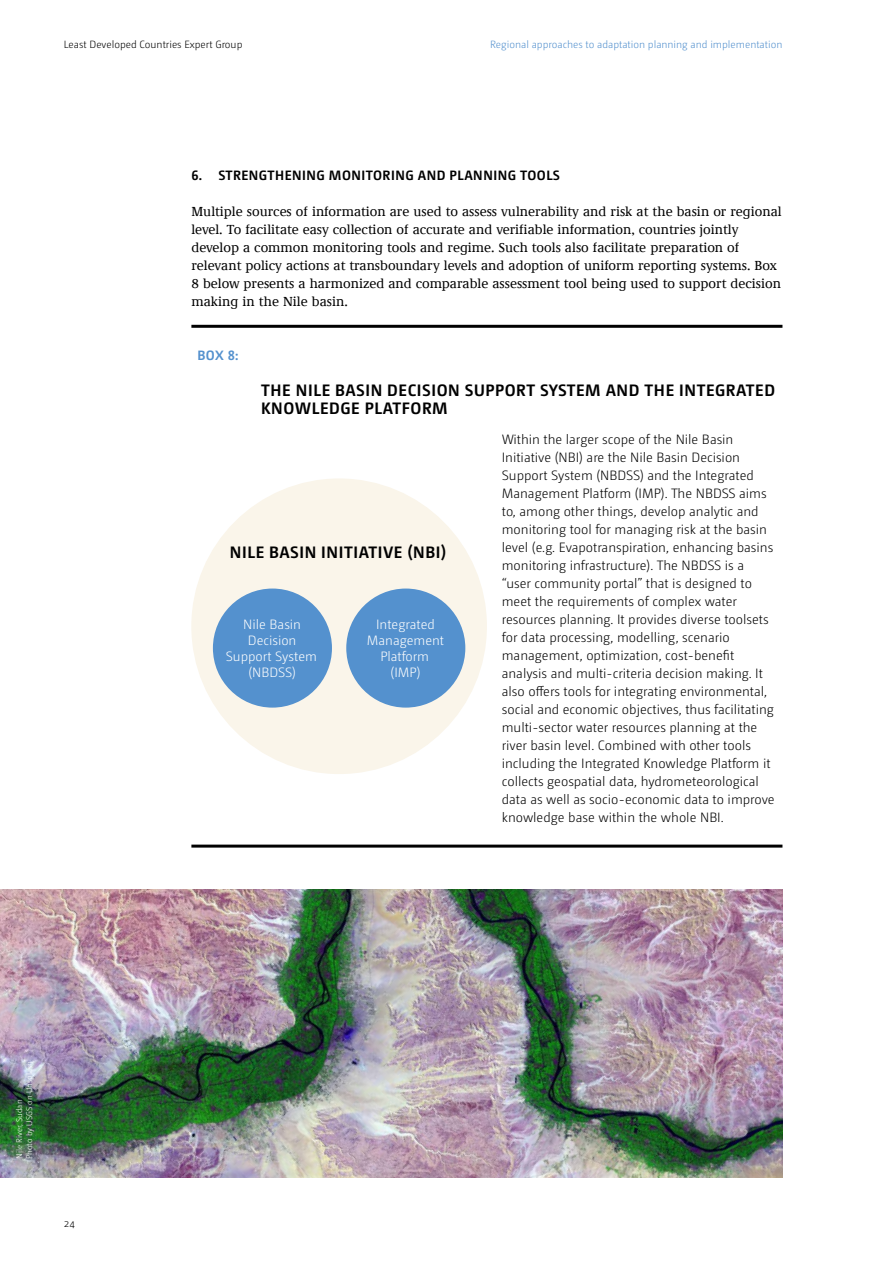
<style>
.page{position:relative;width:893px;height:1263px;background:#fff}
.page>*{position:absolute;margin:0;border:0;box-sizing:border-box;transform-origin:0 0}
.t1{font:700 16.5px/18px "Camingo Dos Pro";letter-spacing:.035em;color:#000}
.t2{font:300 13.5px/18px "Camingo Dos Pro";color:#000}
.t3{font:500 13.5px/18px "Demos LT";color:#000}
.t4{font:300 13.5px/16.2px "Camingo Dos Pro";color:#fff;text-align:center}
.t5{font:700 13.5px "Camingo Dos Pro";letter-spacing:.035em;color:#000}
.t6{font:700 13.5px "Camingo Dos Pro";color:#5491ce}
.t7{font:300 10.5px "Camingo Dos Pro";color:#5491ce}
.t8{font:300 10.5px "Camingo Dos Pro";color:#000}
.t9{font:300 8.25px/9.9px "Camingo Dos Pro";color:#fff}
</style>
<div class="page">
<hr style="left:191px;top:325px;width:591px;height:3px;background:#000">
<hr style="left:191px;top:845px;width:591px;height:3px;background:#000">
<div style="left:191px;top:478px;width:296px;height:296px;background:#faf5ea;border-radius:50%"></div>
<div style="left:213px;top:588px;width:119px;height:120px;background:#5491ce;border-radius:50%"></div>
<div style="left:346px;top:588px;width:119px;height:120px;background:#5491ce;border-radius:50%"></div>
<img style="left:0;top:890px;width:782px;height:288px">
<p class="t8" style="left:64px;top:39px;width:180px">Least Developed Countries Expert Group</p>
<p class="t7" style="left:490px;top:39px;width:294px">Regional approaches to adaptation planning and implementation</p>
<p class="t5" style="left:191px;top:167px;width:370px">6. STRENGTHENING MONITORING AND PLANNING TOOLS</p>
<p class="t3" style="left:191px;top:203px;width:592px">Multiple sources of information are used to assess vulnerability and risk at the basin or regional level. To facilitate easy collection of accurate and verifiable information, countries jointly develop a common monitoring tools and regime. Such tools also facilitate preparation of relevant policy actions at transboundary levels and adoption of uniform reporting systems. Box 8 below presents a harmonized and comparable assessment tool being used to support decision making in the Nile basin.</p>
<p class="t6" style="left:197px;top:348px;width:42px">BOX 8:</p>
<p class="t1" style="left:261px;top:381px;width:515px">THE NILE BASIN DECISION SUPPORT SYSTEM AND THE INTEGRATED<br>KNOWLEDGE PLATFORM</p>
<p class="t2" style="left:502px;top:430px;width:274px">Within the larger scope of the Nile Basin Initiative (NBI) are the Nile Basin Decision Support System (NBDSS) and the Integrated Management Platform (IMP). The NBDSS aims to, among other things, develop analytic and monitoring tool for managing risk at the basin level (e.g. Evapotranspiration, enhancing basins monitoring infrastructure). The NBDSS is a “user community portal” that is designed to meet the requirements of complex water resources planning. It provides diverse toolsets for data processing, modelling, scenario management, optimization, cost-benefit analysis and multi-criteria decision making. It also offers tools for integrating environmental, social and economic objectives, thus facilitating multi-sector water resources planning at the river basin level. Combined with other tools including the Integrated Knowledge Platform it collects geospatial data, hydrometeorological data as well as socio-economic data to improve knowledge base within the whole NBI.</p>
<p class="t1" style="left:230px;top:543px;width:218px">NILE BASIN INITIATIVE (NBI)</p>
<p class="t4" style="left:226px;top:616px;width:93px">Nile Basin<br>Decision<br>Support System (NBDSS)</p>
<p class="t4" style="left:367px;top:616px;width:79px">Integrated<br>Management<br>Platform (IMP)</p>
<p class="t9" style="left:14px;top:1159px;width:99px;rotate:-90deg">Nile River, Sudan<br>Photo by USGS on Unsplash</p>
<p class="t8" style="left:64px;top:1217px;width:13px">24</p>
</div>
